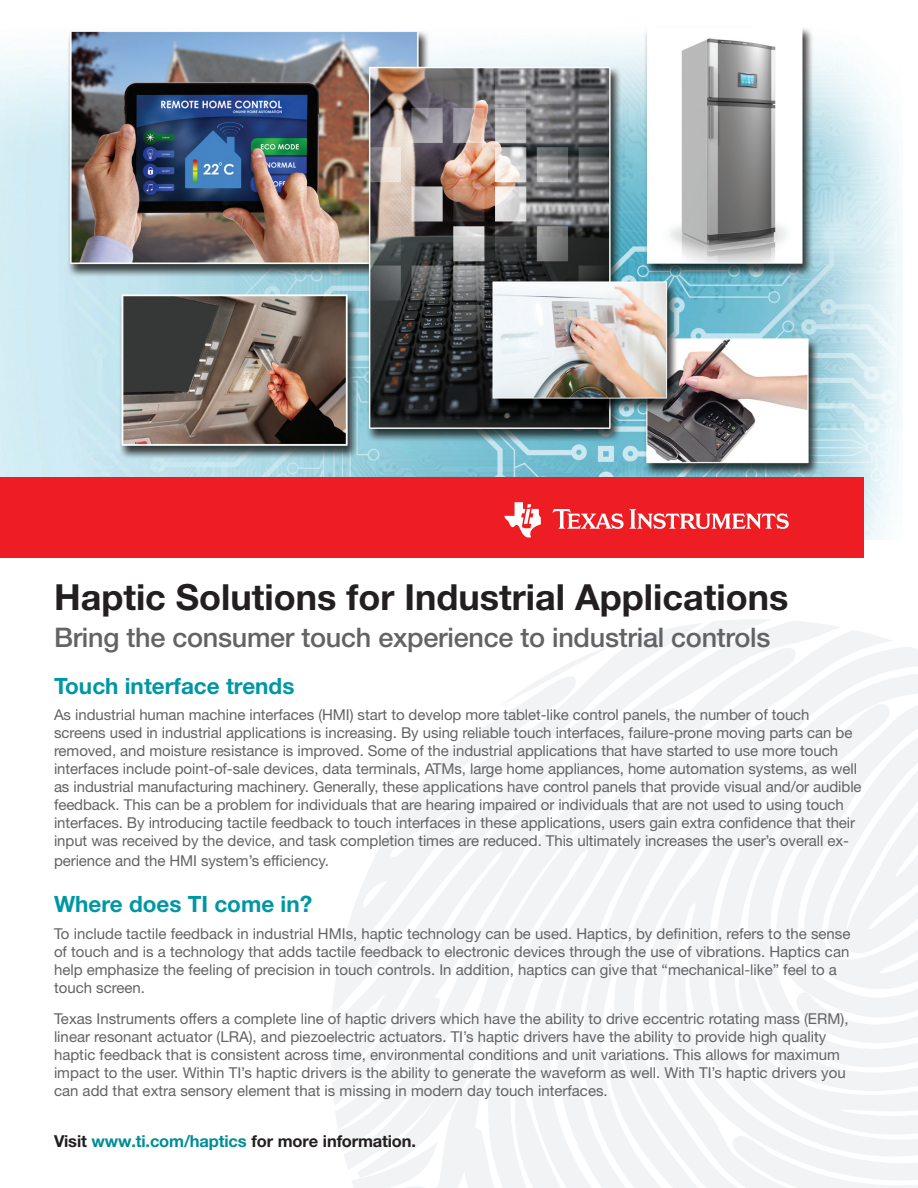
<style>
.page{position:relative;width:918px;height:1188px;background:#fff}
.page>*{position:absolute;margin:0;border:0;box-sizing:border-box;transform-origin:0 0}
.t1{font:700 36px "Helvetica Neue LT Std";color:#231f20}
.t2{font:500 27px "Helvetica Neue LT Std";letter-spacing:-.01em;color:#636366}
.t3{font:700 22.5px "Helvetica Neue LT Std";color:#0097a4}
.t4{font:700 16.5px "Helvetica Neue LT Std";letter-spacing:-.01em;color:#231f20}
.t5{font:15px/18px "Helvetica Neue LT Std";letter-spacing:-.005em;color:#636366}
.s1{color:#008d96}
</style>
<div class="page">
<svg style="left:772px;top:630px;width:146px;height:157px;fill:#f2f3f4"></svg>
<svg style="left:332px;top:619px;width:440px;height:396px"></svg>
<svg style="left:503px;top:787px;width:415px;height:401px"></svg>
<svg style="left:497px;top:643px;width:119px;height:65px"></svg>
<svg style="left:666px;top:922px;width:252px;height:258px;fill:#f2f3f4"></svg>
<svg style="left:338px;top:708px;width:343px;height:443px;fill:#f2f3f4"></svg>
<img style="left:0;top:28px;width:903px;height:512px">
<div style="left:0;top:477px;width:864px;height:81px;background:#ee1d23"></div>
<svg style="left:504px;top:502px;width:37px;height:36px"></svg>
<svg style="left:553px;top:509px;width:236px;height:20px"></svg>
<h1 class="t1" style="left:54px;top:575px;width:736px">Haptic Solutions for Industrial Applications</h1>
<h2 class="t2" style="left:54px;top:621px;width:718px">Bring the consumer touch experience to industrial controls</h2>
<h3 class="t3" style="left:54px;top:672px;width:242px">Touch interface trends</h3>
<p class="t5" style="left:54px;top:706px;width:809px">As industrial human machine interfaces (HMI) start to develop more tablet-like control panels, the number of touch screens used in industrial applications is increasing. By using reliable touch interfaces, failure-prone moving parts can be removed, and moisture resistance is improved. Some of the industrial applications that have started to use more touch interfaces include point-of-sale devices, data terminals, ATMs, large home appliances, home automation systems, as well as industrial manufacturing machinery. Generally, these applications have control panels that provide visual and/or audible feedback. This can be a problem for individuals that are hearing impaired or individuals that are not used to using touch interfaces. By introducing tactile feedback to touch interfaces in these applications, users gain extra confidence that their input was received by the device, and task completion times are reduced. This ultimately increases the user’s overall ex-</p>
<p class="t5" style="left:54px;top:851px;width:276px">perience and the HMI system’s efficiency.</p>
<h3 class="t3" style="left:54px;top:890px;width:260px">Where does TI come in?</h3>
<p class="t5" style="left:54px;top:924px;width:798px">To include tactile feedback in industrial HMIs, haptic technology can be used. Haptics, by definition, refers to the sense of touch and is a technology that adds tactile feedback to electronic devices through the use of vibrations. Haptics can help emphasize the feeling of precision in touch controls. In addition, haptics can give that “mechanical-like” feel to a touch screen.</p>
<p class="t5" style="left:54px;top:1010px;width:796px">Texas Instruments offers a complete line of haptic drivers which have the ability to drive eccentric rotating mass (ERM), linear resonant actuator (LRA), and piezoelectric actuators. TI’s haptic drivers have the ability to provide high quality haptic feedback that is consistent across time, environmental conditions and unit variations. This allows for maximum impact to the user. Within TI’s haptic drivers is the ability to generate the waveform as well. With TI’s haptic drivers you can add that extra sensory element that is missing in modern day touch interfaces.</p>
<p class="t4" style="left:54px;top:1131px;width:364px">Visit <span class="s1">www.ti.com/haptics</span> for more information.</p>
</div>
